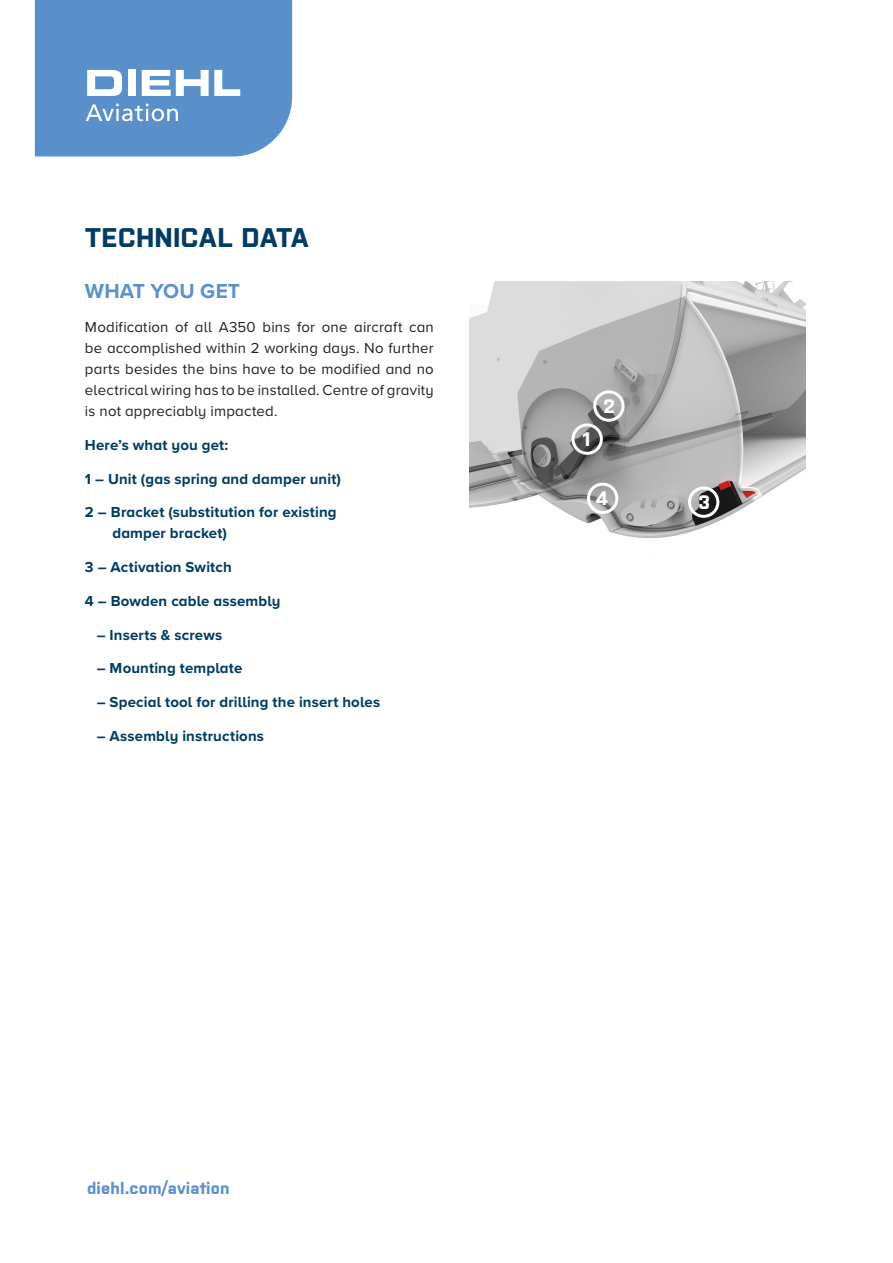
<style>
.page{position:relative;width:893px;height:1263px;background:#fff}
.page>*{position:absolute;margin:0;border:0;box-sizing:border-box;transform-origin:0 0}
.t1{font:700 27px "Purista";letter-spacing:.005em;color:#003c64}
.t2{font:700 21px "Proxima Nova";letter-spacing:.005em;color:#5a91cd}
.t3{font:700 19.5px "Purista";color:#fff}
.t4{font:700 16.5px "Purista";letter-spacing:.01em;color:#5a91cd}
.t5{font:700 15px/21px "Proxima Nova A";letter-spacing:.01em;color:#003c64}
.t6{font:15px/21px "Proxima Nova A";letter-spacing:.01em;color:#231f20;text-align:justify}
</style>
<div class="page">
<svg style="left:35px;top:0;width:257px;height:156px;background:#6799cf"></svg>
<img style="left:469px;top:281px;width:337px;height:258px">
<div style="left:571px;top:423px;width:32px;height:32px;border:3px solid #fff;border-radius:50%"></div>
<div style="left:688px;top:486px;width:31px;height:32px;border:3px solid #fff;border-radius:50%"></div>
<div style="left:593px;top:390px;width:31px;height:32px;border:3px solid #fff;border-radius:50%"></div>
<div style="left:587px;top:483px;width:31px;height:31px;border:3px solid #fff;border-radius:50%"></div>
<p class="t1" style="left:85px;top:217px;width:225px">TECHNICAL DATA</p>
<p class="t2" style="left:85px;top:276px;width:157px">WHAT YOU GET</p>
<p class="t6" style="left:85px;top:316px;width:350px">Modification of all A350 bins for one aircraft can be accomplished within 2 working days. No further parts besides the bins have to be modified and no electrical wiring has to be installed. Centre of gravity is not appreciably impacted.</p>
<p class="t5" style="left:85px;top:434px;width:145px">Here’s what you get:</p>
<p class="t5" style="left:85px;top:468px;width:257px">1 – Unit (gas spring and damper unit)</p>
<p class="t5" style="left:112px;top:501px;width:226px;text-indent:-27px">2 – Bracket (substitution for existing damper bracket)</p>
<p class="t5" style="left:85px;top:556px;width:148px">3 – Activation Switch</p>
<p class="t5" style="left:85px;top:590px;width:197px">4 – Bowden cable assembly</p>
<p class="t5" style="left:97px;top:624px;width:127px">– Inserts &amp; screws</p>
<p class="t5" style="left:97px;top:657px;width:147px">– Mounting template</p>
<p class="t5" style="left:97px;top:691px;width:285px">– Special tool for drilling the insert holes</p>
<p class="t5" style="left:97px;top:725px;width:169px">– Assembly instructions</p>
<p class="t3" style="left:583px;top:425px;width:9px">1</p>
<p class="t3" style="left:603px;top:392px;width:14px">2</p>
<p class="t3" style="left:596px;top:484px;width:14px">4</p>
<p class="t3" style="left:698px;top:488px;width:14px">3</p>
<p class="t4" style="left:87px;top:1175px;width:144px">diehl.com/aviation</p>
</div>
